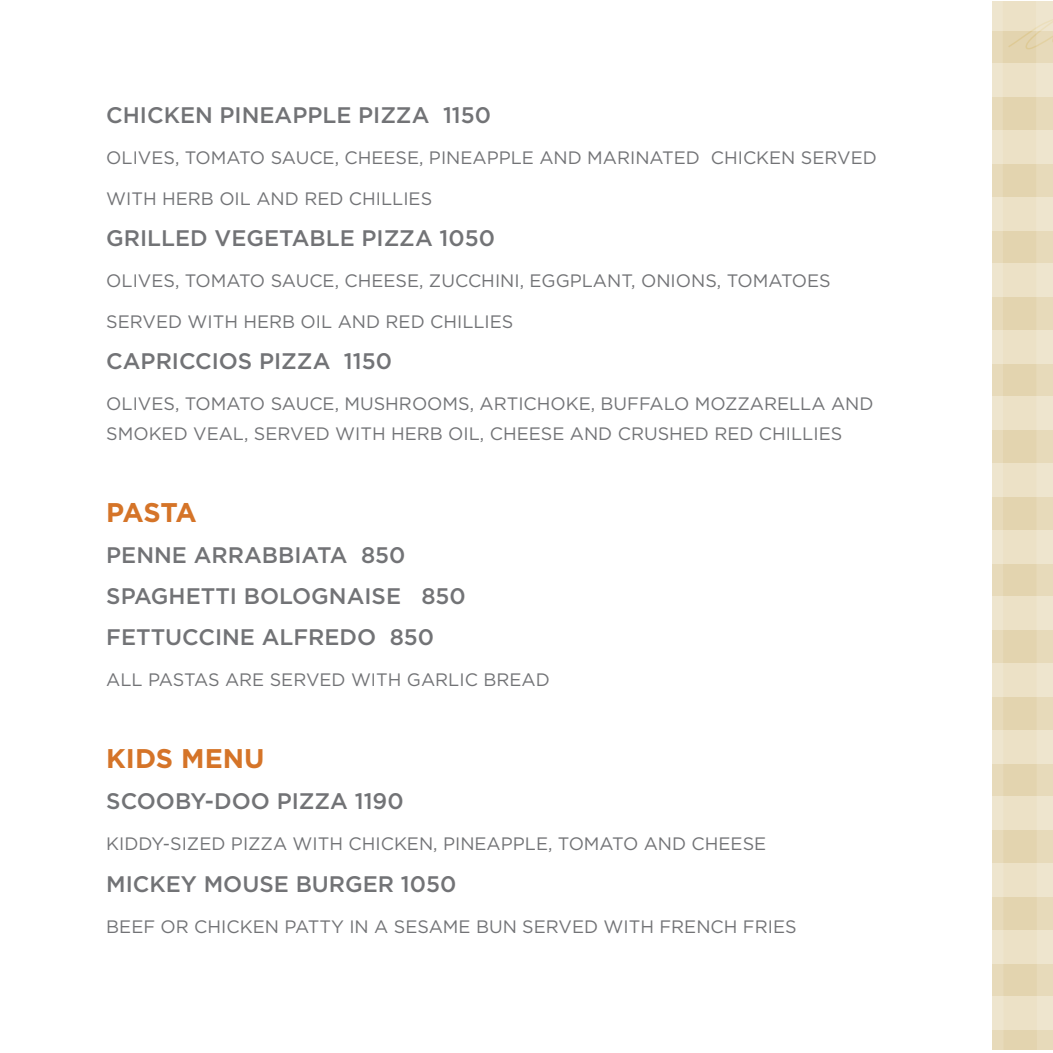
<style>
.page{position:relative;width:1053px;height:1053px;background:#fff}
.page>*{position:absolute;margin:0;border:0;box-sizing:border-box;transform-origin:0 0}
.t1{font:700 27px "Gotham";letter-spacing:-.005em;color:#d57428}
.t2{font:500 22.5px/40.9px "Gotham";color:#727376}
.t3{font:18px/29.7px "Gotham";color:#727376}
</style>
<div class="page">
<svg style="left:992px;top:1px;width:60px;height:1049px;background:#e9ddbf"></svg>
<p class="t2" style="left:106px;top:94px;width:386px">CHICKEN PINEAPPLE PIZZA 1150</p>
<p class="t3" style="left:106px;top:142px;width:772px">OLIVES, TOMATO SAUCE, CHEESE, PINEAPPLE AND MARINATED CHICKEN SERVED</p>
<p class="t3" style="left:106px;top:183px;width:327px">WITH HERB OIL AND RED CHILLIES</p>
<p class="t2" style="left:106px;top:217px;width:390px">GRILLED VEGETABLE PIZZA 1050</p>
<p class="t3" style="left:106px;top:265px;width:726px">OLIVES, TOMATO SAUCE, CHEESE, ZUCCHINI, EGGPLANT, ONIONS, TOMATOES</p>
<p class="t3" style="left:106px;top:306px;width:409px">SERVED WITH HERB OIL AND RED CHILLIES</p>
<p class="t2" style="left:106px;top:340px;width:287px">CAPRICCIOS PIZZA 1150</p>
<p class="t3" style="left:106px;top:389px;width:769px">OLIVES, TOMATO SAUCE, MUSHROOMS, ARTICHOKE, BUFFALO MOZZARELLA AND<br>SMOKED VEAL, SERVED WITH HERB OIL, CHEESE AND CRUSHED RED CHILLIES</p>
<h1 class="t1" style="left:106px;top:495px;width:92px">PASTA</h1>
<p class="t2" style="left:106px;top:534px;width:361px">PENNE ARRABBIATA 850<br>SPAGHETTI BOLOGNAISE 850<br>FETTUCCINE ALFREDO 850</p>
<p class="t3" style="left:106px;top:665px;width:445px">ALL PASTAS ARE SERVED WITH GARLIC BREAD</p>
<h1 class="t1" style="left:106px;top:741px;width:160px">KIDS MENU</h1>
<p class="t2" style="left:106px;top:781px;width:299px">SCOOBY-DOO PIZZA 1190</p>
<p class="t3" style="left:106px;top:829px;width:662px">KIDDY-SIZED PIZZA WITH CHICKEN, PINEAPPLE, TOMATO AND CHEESE</p>
<p class="t2" style="left:106px;top:863px;width:352px">MICKEY MOUSE BURGER 1050</p>
<p class="t3" style="left:106px;top:911px;width:692px">BEEF OR CHICKEN PATTY IN A SESAME BUN SERVED WITH FRENCH FRIES</p>
</div>
